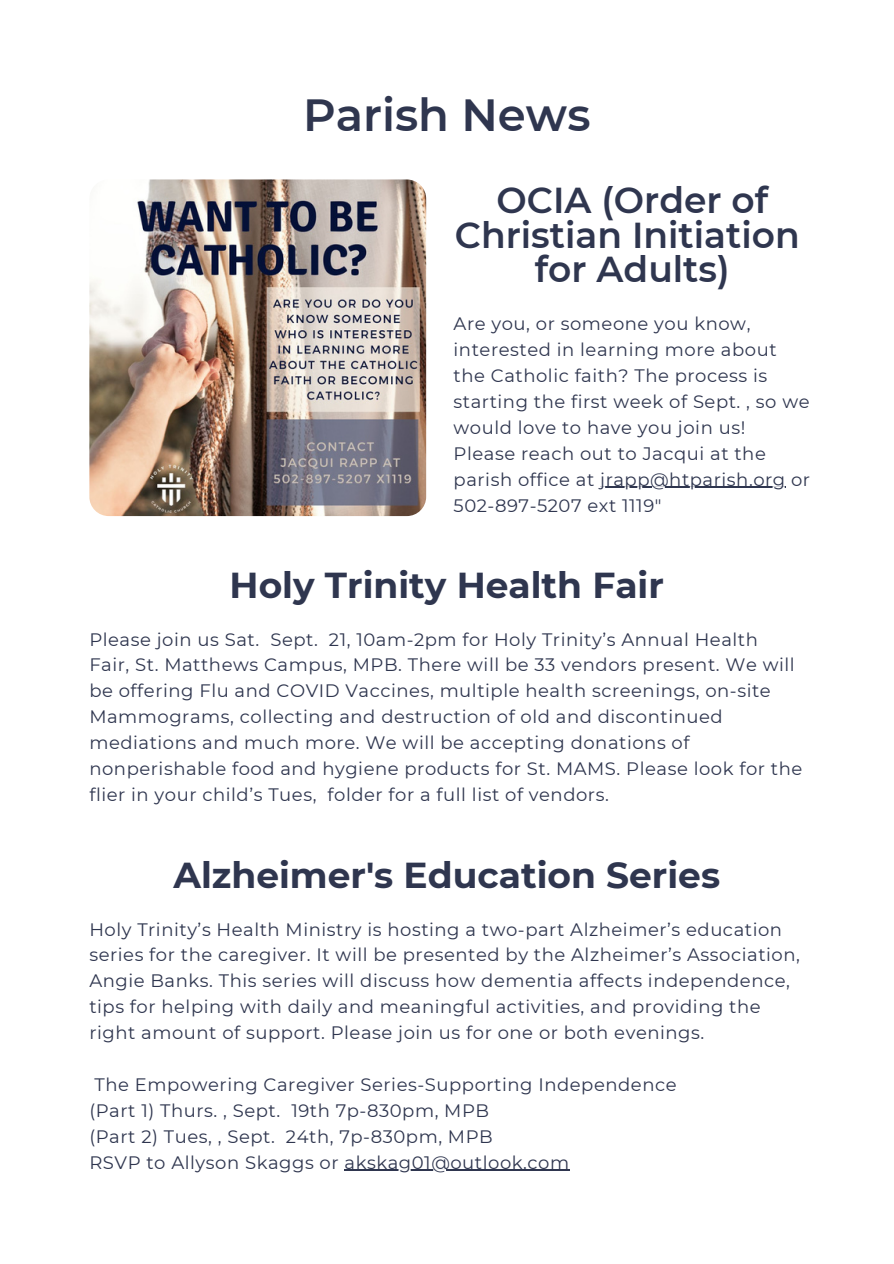
<style>
.page{position:relative;width:894px;height:1264px;background:#fff}
.page>*{position:absolute;margin:0;border:0;box-sizing:border-box;transform-origin:0 0}
.t1{font:600 45px "Montserrat";color:#2f364f}
.t2{font:700 36px "Montserrat";color:#2f364f}
.t3{font:600 36px/34.8px "Montserrat";color:#2f364f;text-align:center}
.t4{font:18px/25.8px "Montserrat";letter-spacing:.03em;color:#2f364f}
</style>
<div class="page">
<img style="left:89px;top:179px;width:337px;height:337px;border-radius:19px">
<hr style="left:600px;top:487px;width:185px;height:1px;background:#2f364f">
<hr style="left:344px;top:1169px;width:225px;height:1px;background:#2f364f">
<p class="t1" style="left:303px;top:88px;width:289px">Parish News</p>
<h2 class="t3" style="left:455px;top:182px;width:346px">OCIA (Order of<br>Christian Initiation for Adults)</h2>
<h2 class="t4" style="left:453px;top:311px;width:358px">Are you, or someone you know, interested in learning more about the Catholic faith? The process is starting the first week of Sept. , so we would love to have you join us!<br>Please reach out to Jacqui at the parish office at jrapp@htparish.org or</h2>
<p class="t4" style="left:453px;top:492px;width:209px">502-897-5207 ext 1119"</p>
<h2 class="t2" style="left:229px;top:563px;width:436px">Holy Trinity Health Fair</h2>
<p class="t4" style="left:89px;top:626px;width:714px">Please join us Sat. Sept. 21, 10am-2pm for Holy Trinity’s Annual Health Fair, St. Matthews Campus, MPB. There will be 33 vendors present. We will be offering Flu and COVID Vaccines, multiple health screenings, on-site Mammograms, collecting and destruction of old and discontinued mediations and much more. We will be accepting donations of nonperishable food and hygiene products for St. MAMS. Please look for the flier in your child’s Tues, folder for a full list of vendors.</p>
<h2 class="t2" style="left:173px;top:852px;width:548px">Alzheimer's Education Series</h2>
<p class="t4" style="left:89px;top:916px;width:712px">Holy Trinity’s Health Ministry is hosting a two-part Alzheimer’s education series for the caregiver. It will be presented by the Alzheimer’s Association, Angie Banks. This series will discuss how dementia affects independence, tips for helping with daily and meaningful activities, and providing the right amount of support. Please join us for one or both evenings.</p>
<p class="t4" style="left:95px;top:1071px;width:583px">The Empowering Caregiver Series-Supporting Independence</p>
<p class="t4" style="left:89px;top:1097px;width:401px">(Part 1) Thurs. , Sept. 19th 7p-830pm, MPB</p>
<p class="t4" style="left:89px;top:1123px;width:405px">(Part 2) Tues, , Sept. 24th, 7p-830pm, MPB</p>
<p class="t4" style="left:89px;top:1149px;width:481px">RSVP to Allyson Skaggs or akskag01@outlook.com</p>
</div>
